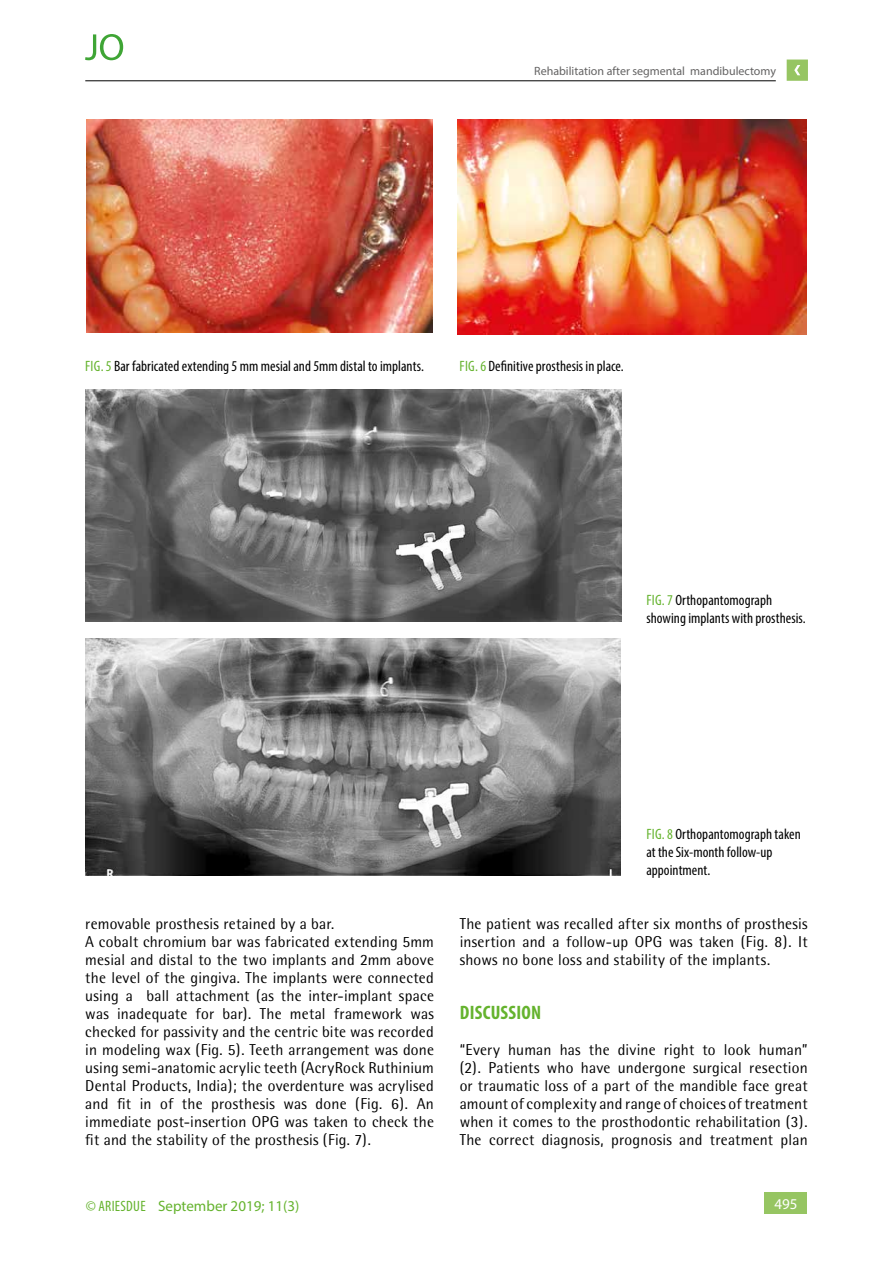
<style>
.page{position:relative;width:893px;height:1263px;background:#fff}
.page>*{position:absolute;margin:0;border:0;box-sizing:border-box;transform-origin:0 0}
.t1{font:700 condensed 19.5px "Myriad Pro";letter-spacing:.015em;color:#65b32e}
.t2{font:15.75px/18px "Rotis Semi Sans";letter-spacing:.015em;color:#000;text-align:justify}
.t3{font:condensed 15px/18px "Myriad Pro";letter-spacing:.005em;color:#000}
.t4{font:15px "Myriad Pro";color:#65b32e}
.t5{font:15px "Myriad Pro";color:#fff}
.t6{font:12px "Myriad Pro";color:#646363}
.s1{color:#65b32e}
.s2{font-stretch:condensed}
</style>
<div class="page">
<div style="left:765px;top:1193px;width:42px;height:21px;background:#96c562"></div>
<svg style="left:787px;top:60px;width:21px;height:21px"></svg>
<hr style="left:85px;top:81px;width:691px;height:1px;background:#000">
<svg style="left:85px;top:34px;width:38px;height:26px"></svg>
<img style="left:85px;top:638px;width:536px;height:237px">
<img style="left:86px;top:389px;width:536px;height:232px">
<img style="left:458px;top:119px;width:349px;height:216px">
<img style="left:86px;top:119px;width:347px;height:214px">
<p class="t6" style="left:534px;top:63px;width:243px">Rehabilitation after segmental mandibulectomy</p>
<p class="t3" style="left:85px;top:357px;width:340px"><span class="s1">FIG. 5</span> Bar fabricated extending 5 mm mesial and 5mm distal to implants.</p>
<p class="t3" style="left:460px;top:357px;width:166px"><span class="s1">FIG. 6</span> Definitive prosthesis in place.</p>
<p class="t3" style="left:646px;top:591px;width:161px"><span class="s1">FIG. 7</span> Orthopantomograph showing implants with prosthesis.</p>
<p class="t3" style="left:646px;top:825px;width:156px"><span class="s1">FIG. 8</span> Orthopantomograph taken at the Six-month follow-up appointment.</p>
<p class="t2" style="left:85px;top:915px;width:350px;text-align:left">removable prosthesis retained by a bar.<br>A cobalt chromium bar was fabricated extending 5mm mesial and distal to the two implants and 2mm above the level of the gingiva. The implants were connected using a ball attachment (as the inter-implant space was inadequate for bar). The metal framework was checked for passivity and the centric bite was recorded in modeling wax (Fig. 5). Teeth arrangement was done using semi-anatomic acrylic teeth (AcryRock Ruthinium Dental Products, India); the overdenture was acrylised and fit in of the prosthesis was done (Fig. 6). An immediate post-insertion OPG was taken to check the fit and the stability of the prosthesis (Fig. 7).</p>
<p class="t4" style="left:86px;top:1196px;width:215px"><span class="s2">© ARIESDUE</span> September 2019; 11(3)</p>
<p class="t2" style="left:460px;top:915px;width:349px">The patient was recalled after six months of prosthesis insertion and a follow-up OPG was taken (Fig. 8). It shows no bone loss and stability of the implants.</p>
<p class="t1" style="left:460px;top:1000px;width:83px">DISCUSSION</p>
<p class="t2" style="left:460px;top:1041px;width:349px">“Every human has the divine right to look human” (2). Patients who have undergone surgical resection or traumatic loss of a part of the mandible face great amount of complexity and range of choices of treatment when it comes to the prosthodontic rehabilitation (3).<br>The correct diagnosis, prognosis and treatment plan</p>
<p class="t5" style="left:774px;top:1195px;width:25px">495</p>
</div>
